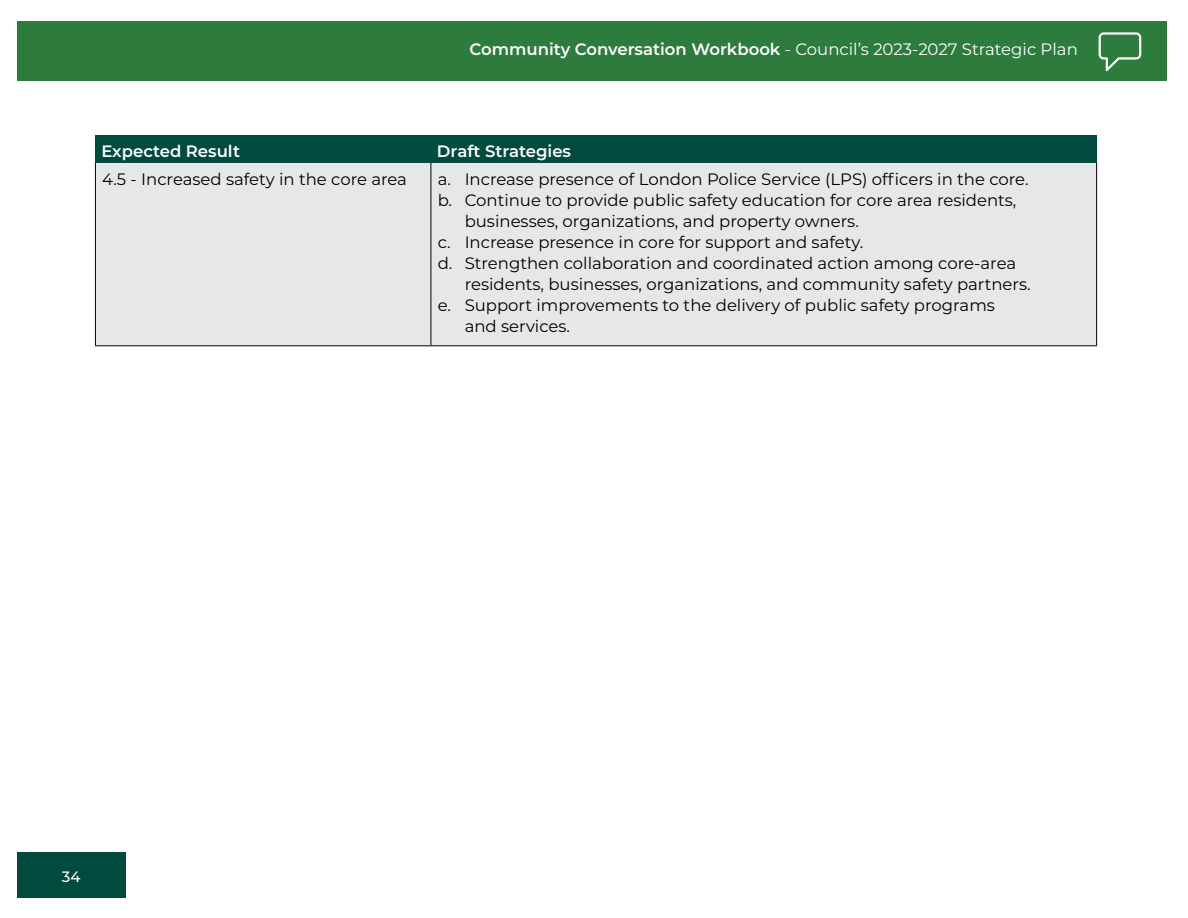
<style>
.page{position:relative;width:1188px;height:918px;background:#fff}
.page>*{position:absolute;margin:0;border:0;box-sizing:border-box;transform-origin:0 0}
.Letters_Table{font:16.5px/21px "Montserrat";color:#000}
.t1{font:16.5px "Montserrat";color:#fff}
.Paragraph_Body__P__T{font:16.5px "Montserrat";color:#000}
.Paragraph_Body__P{font:600 16.5px "Montserrat";color:#fff}
.t2{font:500 15px "Montserrat";color:#fff}
.s1{font-weight:600}
</style>
<div class="page">
<div style="left:17px;top:21px;width:1149px;height:60px;background:#2d7c3d"></div>
<svg style="left:1099px;top:32px;width:42px;height:39px"></svg>
<div style="left:17px;top:852px;width:108px;height:45px;background:#004b3d"></div>
<div style="left:95px;top:135px;width:336px;height:28px;background:#004b3d"></div>
<div style="left:431px;top:135px;width:666px;height:28px;background:#004b3d"></div>
<div style="left:96px;top:163px;width:1000px;height:182px;background:#e6e7e8"></div>
<hr style="left:95px;top:163px;width:1px;height:182px;background:#000">
<hr style="left:431px;top:163px;width:1px;height:182px;background:#000">
<hr style="left:1096px;top:163px;width:1px;height:182px;background:#000">
<hr style="left:95px;top:345px;width:336px;height:1px;background:#000">
<hr style="left:431px;top:345px;width:666px;height:1px;background:#000">
<p class="t1" style="left:469px;top:38px;width:610px"><span class="s1">Community Conversation Workbook</span> - Council’s 2023-2027 Strategic Plan</p>
<p class="Paragraph_Body__P" style="left:101px;top:139px;width:140px">Expected Result</p>
<p class="Paragraph_Body__P" style="left:437px;top:139px;width:136px">Draft Strategies</p>
<p class="Paragraph_Body__P__T" style="left:102px;top:168px;width:306px">4.5 - Increased safety in the core area</p>
<p class="Letters_Table" style="left:438px;top:168px;width:593px">a. Increase presence of London Police Service (LPS) officers in the core.</p>
<p class="Letters_Table" style="left:465px;top:189px;width:553px;text-indent:-27px">b. Continue to provide public safety education for core area residents, businesses, organizations, and property owners.</p>
<p class="Letters_Table" style="left:438px;top:231px;width:427px">c. Increase presence in core for support and safety.</p>
<p class="Letters_Table" style="left:465px;top:252px;width:568px;text-indent:-27px">d. Strengthen collaboration and coordinated action among core-area residents, businesses, organizations, and community safety partners.</p>
<p class="Letters_Table" style="left:465px;top:294px;width:532px;text-indent:-27px">e. Support improvements to the delivery of public safety programs and services.</p>
<p class="t2" style="left:62px;top:866px;width:20px">34</p>
</div>
